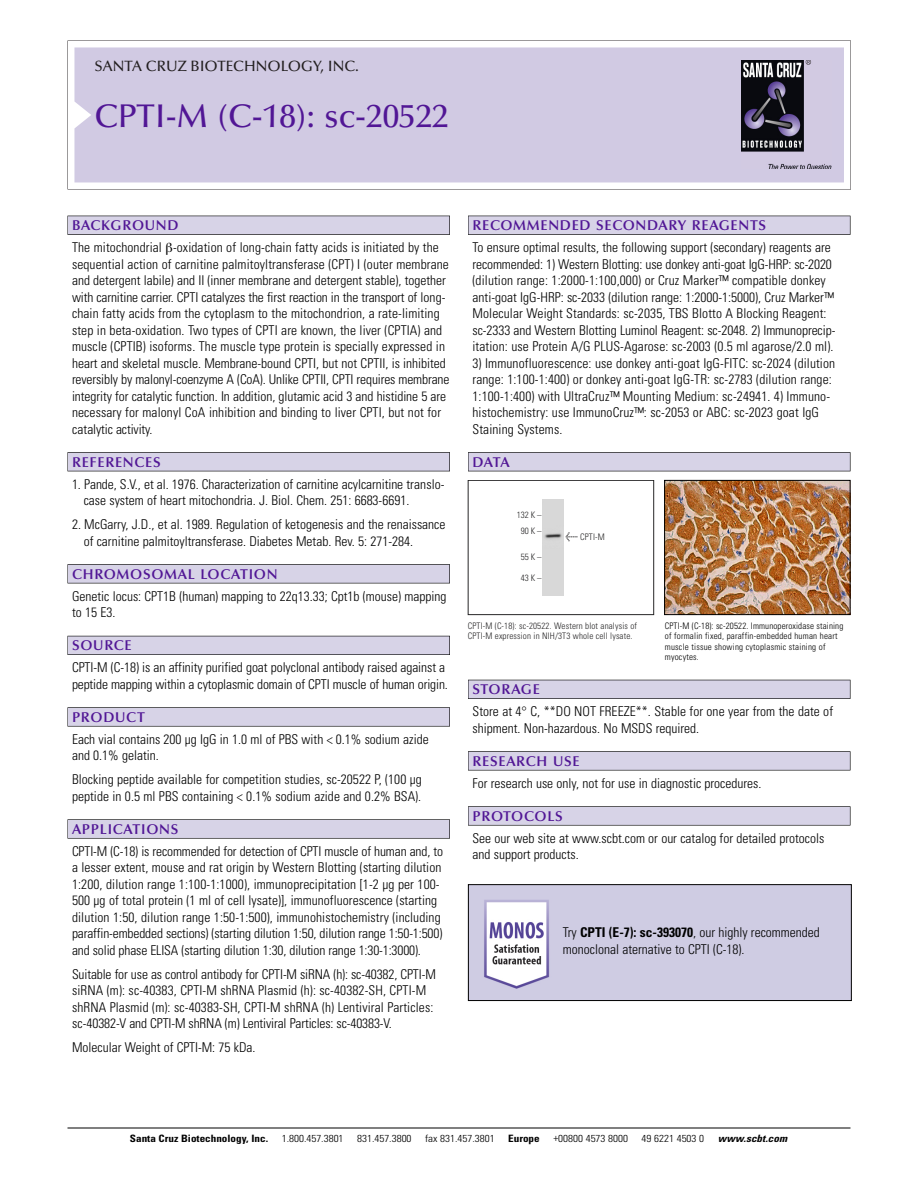
<style>
.page{position:relative;width:918px;height:1188px;background:#fff}
.page>*{position:absolute;margin:0;border:0;box-sizing:border-box;transform-origin:0 0}
.t1{font:500 33px "Optima";color:#511695}
.t2{font:500 15px "Optima";color:#231f20}
.t3{font:600 14.25px "Optima";letter-spacing:.05em;color:#511695}
.t4{font:300 condensed 13.5px/16.5px "Univers";color:#000}
.t5{font:300 condensed 10.2px "Univers";color:#000;scale:1.1 1}
.t6{font:700 condensed 10.2px "Univers";color:#000;scale:1.1 1}
.t7{font:italic 700 condensed 10.2px "Univers";letter-spacing:.005em;color:#000;scale:1.1 1}
.t8{font:300 condensed 9px/10.5px "Univers";letter-spacing:.02em;color:#000}
.t9{font:9px/10.5px "Univers Condensed Light+SDHOLH";letter-spacing:.015em;color:#272627}
.s1{font-family:"Meta Plus Book Roman+ZIKATC";font-size:10.5px}
.s2{font-weight:700}
</style>
<div class="page">
<svg style="left:68px;top:40px;width:783px;height:149px"></svg>
<div style="left:74px;top:47px;width:770px;height:135px;background:#d1cae3"></div>
<img style="left:741px;top:60px;width:90px;height:108px">
<div style="left:68px;top:216px;width:382px;height:19px;background:#525155"></div>
<div style="left:68px;top:216px;width:381px;height:18px;background:#d7d3e7"></div>
<div style="left:68px;top:452px;width:382px;height:19px;background:#525155"></div>
<div style="left:68px;top:453px;width:381px;height:18px;background:#d7d3e7"></div>
<div style="left:68px;top:564px;width:382px;height:19px;background:#545357"></div>
<div style="left:68px;top:565px;width:381px;height:18px;background:#d7d3e7"></div>
<div style="left:68px;top:636px;width:382px;height:19px;background:#54535a"></div>
<div style="left:68px;top:636px;width:381px;height:18px;background:#d7d3e7"></div>
<svg style="left:68px;top:707px;width:382px;height:20px"></svg>
<div style="left:68px;top:708px;width:381px;height:18px;background:#d7d3e7"></div>
<div style="left:68px;top:819px;width:382px;height:20px;background:#626263"></div>
<div style="left:68px;top:820px;width:381px;height:18px;background:#d7d3e7"></div>
<div style="left:468px;top:216px;width:382px;height:19px;background:#525155"></div>
<div style="left:468px;top:216px;width:382px;height:18px;background:#d7d3e7"></div>
<div style="left:468px;top:452px;width:382px;height:19px;background:#525155"></div>
<div style="left:468px;top:453px;width:382px;height:18px;background:#d7d3e7"></div>
<div style="left:468px;top:680px;width:382px;height:19px;background:#525158"></div>
<div style="left:468px;top:680px;width:382px;height:18px;background:#d7d3e7"></div>
<div style="left:468px;top:751px;width:382px;height:19px;background:#575759"></div>
<div style="left:468px;top:752px;width:382px;height:18px;background:#d7d3e7"></div>
<svg style="left:468px;top:806px;width:382px;height:20px"></svg>
<div style="left:468px;top:807px;width:382px;height:18px;background:#d7d3e7"></div>
<hr style="left:68px;top:1128px;width:782px;height:1px;background:#000">
<div style="left:468px;top:480px;width:186px;height:135px;border:1px solid #272627"></div>
<div style="left:543px;top:500px;width:20px;height:96px;background:#d8d8d8"></div>
<img style="left:666px;top:482px;width:182px;height:131px">
<div style="left:664px;top:480px;width:186px;height:135px;border:1px solid #000"></div>
<img style="left:470px;top:886px;width:380px;height:113px">
<div style="left:468px;top:884px;width:384px;height:117px;border:1px solid #000"></div>
<p class="t2" style="left:94px;top:61px;width:266px">SANTA CRUZ BIOTECHNOLOGY, INC.</p>
<h1 class="t1" style="left:94px;top:103px;width:356px">CPTI-M (C-18): sc-20522</h1>
<p class="t3" style="left:72px;top:219px;width:108px">BACKGROUND</p>
<p class="t4" style="left:72px;top:240px;width:379px">The mitochondrial -oxidation of long-chain fatty acids is initiated by the sequential action of carnitine palmitoyltransferase (CPT) I (outer membrane and detergent labile) and II (inner membrane and detergent stable), together with carnitine carrier. CPTI catalyzes the first reaction in the transport of long&shy;chain fatty acids from the cytoplasm to the mitochondrion, a rate-limiting step in beta-oxidation. Two types of CPTI are known, the liver (CPTIA) and muscle (CPTIB) isoforms. The muscle type protein is specially expressed in heart and skeletal muscle. Membrane-bound CPTI, but not CPTII, is inhibited reversibly by malonyl-coenzyme A (CoA). Unlike CPTII, CPTI requires membrane integrity for catalytic function. In addition, glutamic acid 3 and histidine 5 are necessary for malonyl CoA inhibition and binding to liver CPTI, but not for catalytic activity.</p>
<p class="t3" style="left:72px;top:456px;width:90px">REFERENCES</p>
<p class="t4" style="left:84px;top:477px;width:363px;text-indent:-12px">1. Pande, S.V., et al. 1976. Characterization of carnitine acylcarnitine translo&shy;case system of heart mitochondria. J. Biol. Chem. 251: 6683-6691.</p>
<p class="t4" style="left:84px;top:517px;width:363px;text-indent:-12px">2. McGarry, J.D., et al. 1989. Regulation of ketogenesis and the renaissance of carnitine palmitoyltransferase. Diabetes Metab. Rev. 5: 271-284.</p>
<p class="t3" style="left:72px;top:568px;width:207px">CHROMOSOMAL LOCATION</p>
<p class="t4" style="left:72px;top:589px;width:376px">Genetic locus: CPT1B (human) mapping to 22q13.33; Cpt1b (mouse) mapping to 15 E3.</p>
<p class="t3" style="left:72px;top:640px;width:61px">SOURCE</p>
<p class="t4" style="left:72px;top:660px;width:377px">CPTI-M (C-18) is an affinity purified goat polyclonal antibody raised against a peptide mapping within a cytoplasmic domain of CPTI muscle of human origin.</p>
<p class="t3" style="left:72px;top:711px;width:74px">PRODUCT</p>
<p class="t4" style="left:72px;top:732px;width:358px">Each vial contains 200 µg IgG in 1.0 ml of PBS with &lt; 0.1% sodium azide and 0.1% gelatin.</p>
<p class="t4" style="left:72px;top:772px;width:351px">Blocking peptide available for competition studies, sc-20522 P, (100 µg peptide in 0.5 ml PBS containing &lt; 0.1% sodium azide and 0.2% BSA).</p>
<p class="t3" style="left:72px;top:823px;width:108px">APPLICATIONS</p>
<p class="t4" style="left:72px;top:844px;width:373px">CPTI-M (C-18) is recommended for detection of CPTI muscle of human and, to a lesser extent, mouse and rat origin by Western Blotting (starting dilution 1:200, dilution range 1:100-1:1000), immunoprecipitation [1-2 µg per 100- 500 µg of total protein (1 ml of cell lysate)], immunofluorescence (starting dilution 1:50, dilution range 1:50-1:500), immunohistochemistry (including paraffin-embedded sections) (starting dilution 1:50, dilution range 1:50-1:500) and solid phase ELISA (starting dilution 1:30, dilution range 1:30-1:3000).</p>
<p class="t4" style="left:72px;top:967px;width:365px">Suitable for use as control antibody for CPTI-M siRNA (h): sc-40382, CPTI-M siRNA (m): sc-40383, CPTI-M shRNA Plasmid (h): sc-40382-SH, CPTI-M shRNA Plasmid (m): sc-40383-SH, CPTI-M shRNA (h) Lentiviral Particles: sc-40382-V and CPTI-M shRNA (m) Lentiviral Particles: sc-40383-V.</p>
<p class="t4" style="left:72px;top:1040px;width:185px">Molecular Weight of CPTI-M: 75 kDa.</p>
<p class="t3" style="left:473px;top:219px;width:295px">RECOMMENDED SECONDARY REAGENTS</p>
<p class="t4" style="left:473px;top:240px;width:364px">To ensure optimal results, the following support (secondary) reagents are recommended: 1) Western Blotting: use donkey anti-goat IgG-HRP: sc-2020 (dilution range: 1:2000-1:100,000) or Cruz Marker™ compatible donkey anti-goat IgG-HRP: sc-2033 (dilution range: 1:2000-1:5000), Cruz Marker™ Molecular Weight Standards: sc-2035, TBS Blotto A Blocking Reagent: sc-2333 and Western Blotting Luminol Reagent: sc-2048. 2) Immunoprecip&shy;itation: use Protein A/G PLUS-Agarose: sc-2003 (0.5 ml agarose/2.0 ml).</p>
<p class="t4" style="left:473px;top:356px;width:364px">3) Immunofluorescence: use donkey anti-goat IgG-FITC: sc-2024 (dilution range: 1:100-1:400) or donkey anti-goat IgG-TR: sc-2783 (dilution range:<br>1:100-1:400) with UltraCruz™ Mounting Medium: sc-24941. 4) Immuno&shy;histochemistry: use ImmunoCruz™: sc-2053 or ABC: sc-2023 goat IgG Staining Systems.</p>
<p class="t3" style="left:473px;top:456px;width:39px">DATA</p>
<p class="t9" style="left:517px;top:507px;width:26px;line-height:16.5px;text-align:center">132 K –<br>90K–</p>
<p class="t9" style="left:521px;top:552px;width:22px">55K–</p>
<p class="t9" style="left:521px;top:573px;width:22px">43K–</p>
<p class="t9" style="left:566px;top:532px;width:41px"><span class="s1">&lt;</span> CPTI-M</p>
<p class="t9" style="left:468px;top:621px;width:171px">CPTI-M (C-18): sc-20522. Western blot analysis of<br>CPTI-M expression in NIH/3T3 whole cell lysate.</p>
<p class="t8" style="left:665px;top:621px;width:180px">CPTI-M (C-18): sc-20522. Immunoperoxidase staining of formalin fixed, paraffin-embedded human heart muscle tissue showing cytoplasmic staining of myocytes.</p>
<p class="t3" style="left:473px;top:684px;width:69px">STORAGE</p>
<p class="t4" style="left:473px;top:704px;width:362px">Store at 4° C, **DO NOT FREEZE**. Stable for one year from the date of shipment. Non-hazardous. No MSDS required.</p>
<p class="t3" style="left:473px;top:755px;width:109px">RESEARCH USE</p>
<p class="t4" style="left:473px;top:776px;width:290px">For research use only, not for use in diagnostic procedures.</p>
<p class="t3" style="left:473px;top:810px;width:92px">PROTOCOLS</p>
<p class="t4" style="left:473px;top:831px;width:353px">See our web site at www.scbt.com or our catalog for detailed protocols and support products.</p>
<p class="t4" style="left:563px;top:925px;width:259px">Try <span class="s2">CPTI (E-7): sc-393070</span>, our highly recommended monoclonal aternative to CPTI (C-18).</p>
<p class="t6" style="left:130px;top:1135px;width:127px">Santa Cruz Biotechnology, Inc.</p>
<p class="t5" style="left:282px;top:1135px;width:58px">1.800.457.3801</p>
<p class="t5" style="left:357px;top:1135px;width:51px">831.457.3800</p>
<p class="t5" style="left:425px;top:1135px;width:65px">fax 831.457.3801</p>
<p class="t6" style="left:508px;top:1135px;width:30px">Europe</p>
<p class="t5" style="left:553px;top:1135px;width:69px">+00800 4573 8000</p>
<p class="t5" style="left:642px;top:1135px;width:58px">49 6221 4503 0</p>
<p class="t7" style="left:718px;top:1135px;width:64px">www.scbt.com</p>
</div>
